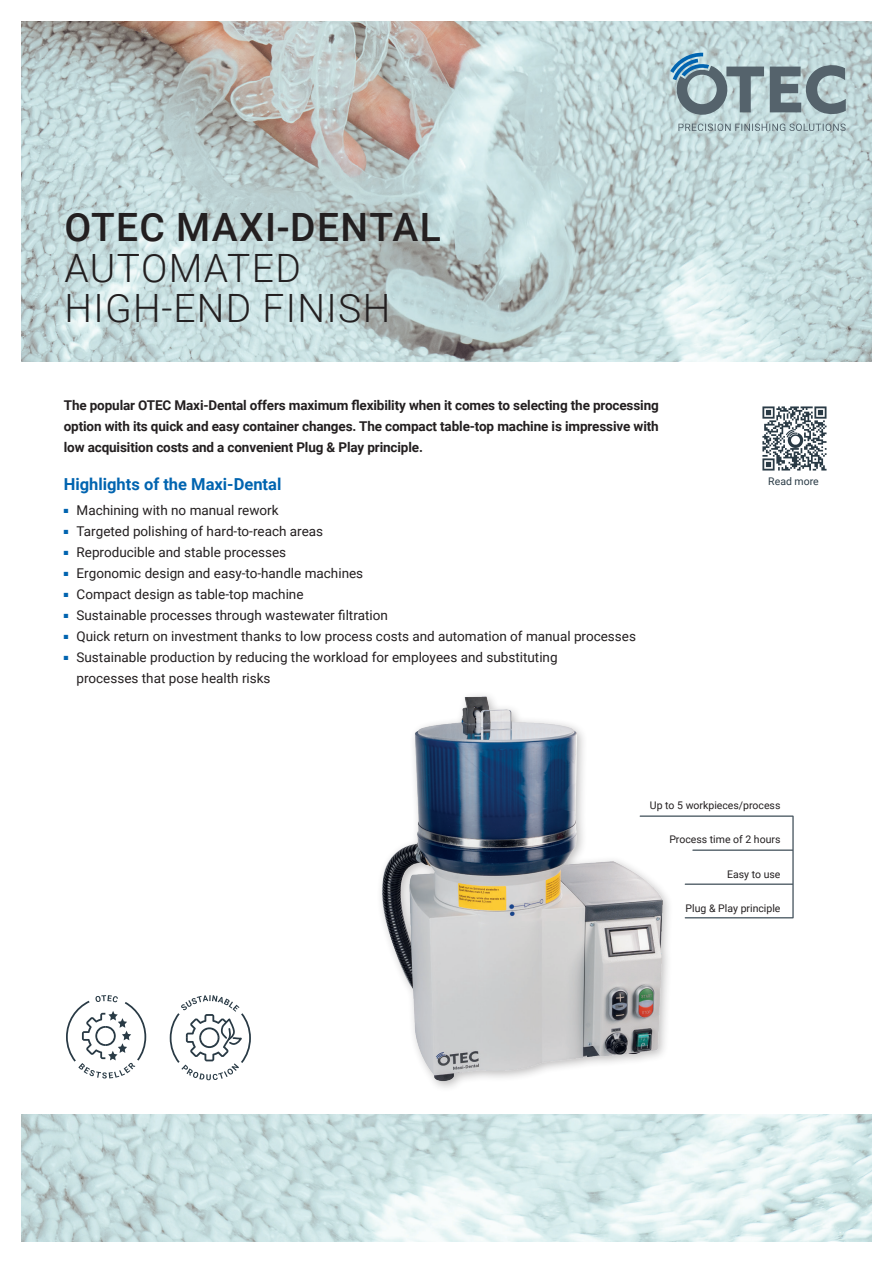
<style>
.page{position:relative;width:893px;height:1263px;background:#fff}
.page>*{position:absolute;margin:0;border:0;box-sizing:border-box;transform-origin:0 0}
.t1{font:300 39px/40.5px "Roboto";letter-spacing:.035em;color:#231f20}
.t2{font:500 39px "Roboto";letter-spacing:.035em;color:#231f20}
.t3{font:700 16.5px "Roboto";color:#0164b0}
.t4{font:13.5px/21px "Roboto";color:#231f20}
.t5{font:700 13.5px/21px "Roboto";letter-spacing:-.01em;color:#231f20;text-align:justify}
.t6{font:10.5px "Roboto";color:#231f20}
.t7{font:10.5px "Roboto";color:#293a45}
</style>
<div class="page">
<img style="left:21px;top:21px;width:851px;height:340px">
<img style="left:21px;top:1114px;width:851px;height:128px">
<img style="left:762px;top:406px;width:65px;height:65px">
<hr style="left:685px;top:883px;width:107px;height:2px;background:#293a45">
<hr style="left:693px;top:849px;width:99px;height:2px;background:#293a45">
<hr style="left:640px;top:815px;width:152px;height:2px;background:#293a45">
<hr style="left:685px;top:917px;width:107px;height:1px;background:#293a45">
<hr style="left:792px;top:816px;width:2px;height:102px;background:#293a45">
<svg style="left:66px;top:995px;width:80px;height:83px"></svg>
<svg style="left:170px;top:995px;width:81px;height:85px"></svg>
<svg style="left:678px;top:124px;width:168px;height:7px"></svg>
<svg style="left:770px;top:64px;width:76px;height:51px;background:#87999e"></svg>
<svg style="left:670px;top:53px;width:94px;height:65px;background:#94adb5"></svg>
<img style="left:381px;top:695px;width:305px;height:393px">
<h1 class="t2" style="left:64px;top:200px;width:378px">OTEC MAXI-DENTAL</h1>
<h1 class="t1" style="left:64px;top:246px;width:327px">AUTOMATED<br>HIGH-END FINISH</h1>
<p class="t5" style="left:64px;top:394px;width:596px">The popular OTEC Maxi-Dental offers maximum flexibility when it comes to selecting the processing option with its quick and easy container changes. The compact table-top machine is impressive with low acquisition costs and a convenient Plug &amp; Play principle.</p>
<p class="t3" style="left:64px;top:473px;width:219px">Highlights of the Maxi-Dental</p>
<p class="t4" style="left:64px;top:500px;width:216px"><sup>■</sup> Machining with no manual rework</p>
<p class="t4" style="left:64px;top:521px;width:261px"><sup>■</sup> Targeted polishing of hard-to-reach areas</p>
<p class="t4" style="left:64px;top:542px;width:224px"><sup>■</sup> Reproducible and stable processes</p>
<p class="t4" style="left:64px;top:563px;width:301px"><sup>■</sup> Ergonomic design and easy-to-handle machines</p>
<p class="t4" style="left:64px;top:584px;width:241px"><sup>■</sup> Compact design as table-top machine</p>
<p class="t4" style="left:64px;top:605px;width:326px"><sup>■</sup> Sustainable processes through wastewater filtration</p>
<p class="t4" style="left:64px;top:626px;width:574px"><sup>■</sup> Quick return on investment thanks to low process costs and automation of manual processes</p>
<p class="t4" style="left:77px;top:647px;width:483px;text-indent:-13px"><sup>■</sup> Sustainable production by reducing the workload for employees and substituting processes that pose health risks</p>
<p class="t7" style="left:768px;top:473px;width:52px">Read more</p>
<p class="t6" style="left:650px;top:798px;width:132px">Up to 5 workpieces/process</p>
<p class="t6" style="left:669px;top:832px;width:113px">Process time of 2 hours</p>
<p class="t6" style="left:727px;top:866px;width:55px">Easy to use</p>
<p class="t6" style="left:686px;top:900px;width:96px">Plug &amp; Play principle</p>
</div>
